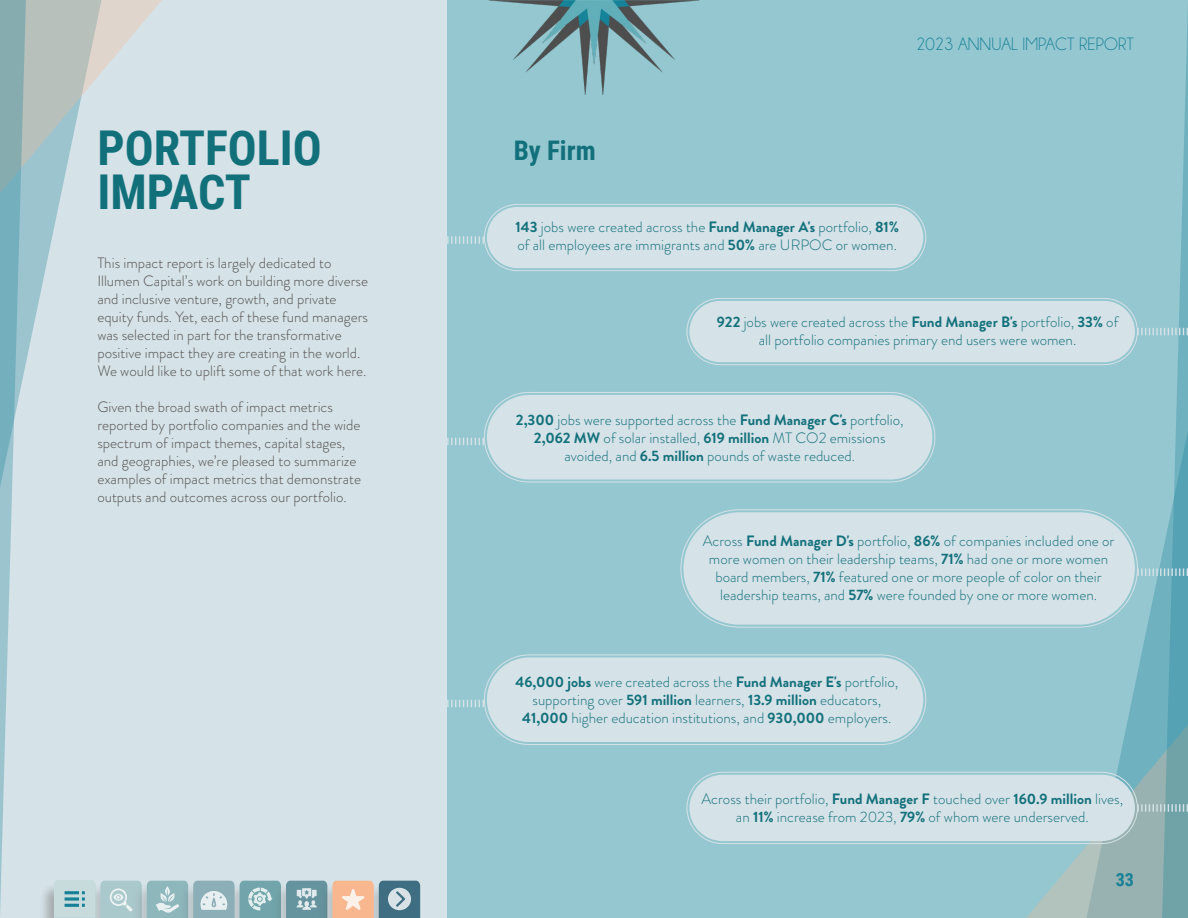
<style>
.page{position:relative;width:1188px;height:918px;background:#fff}
.page>*{position:absolute;margin:0;border:0;box-sizing:border-box;transform-origin:0 0}
.t1{font:700 48px/43.5px "Roboto Condensed";color:#12707b}
.t2{font:700 27px "Roboto Condensed";color:#12707b}
.t3{font:18px "Champagne&Limousines";color:#168097}
.t4{font:700 18px "Roboto Condensed";color:#168097}
.t5{font:300 15px/18px "Brandon Grotesque";color:#12707b;text-align:center}
.t6{font:300 15px/18px "Brandon Grotesque";color:#55514f}
.s1{font-weight:700}
</style>
<div class="page">
<div style="left:446px;top:0;width:742px;height:918px;background:#95c7d0"></div>
<div style="left:0;top:0;width:446px;height:918px;background:#d5e2e7"></div>
<img style="left:488px;top:0;width:212px;height:94px">
<div style="left:364px;top:883px;width:57px;height:35px;background:#b7cad2"></div>
<svg style="left:0;top:0;width:420px;height:918px"></svg>
<div style="left:487px;top:207px;width:436px;height:61px;background:#d5e2e7;border-radius:31px"></div>
<div style="left:484px;top:204px;width:442px;height:67px;border:1px solid #d5e2e7;border-radius:33px"></div>
<div style="left:489px;top:209px;width:432px;height:57px;border:1px solid #d5e2e7;border-radius:28px"></div>
<div style="left:487px;top:657px;width:436px;height:85px;background:#d5e2e7;border-radius:42px"></div>
<div style="left:484px;top:654px;width:442px;height:91px;border:1px solid #d5e2e7;border-radius:45px"></div>
<div style="left:489px;top:659px;width:432px;height:81px;border:1px solid #d5e2e7;border-radius:40px"></div>
<div style="left:487px;top:395px;width:445px;height:85px;background:#d5e2e7;border-radius:42px"></div>
<div style="left:484px;top:392px;width:451px;height:91px;border:1px solid #d5e2e7;border-radius:45px"></div>
<div style="left:489px;top:397px;width:441px;height:81px;border:1px solid #d5e2e7;border-radius:40px"></div>
<div style="left:689px;top:301px;width:446px;height:61px;background:#d5e2e7;border-radius:31px"></div>
<div style="left:686px;top:298px;width:452px;height:67px;border:1px solid #d5e2e7;border-radius:33px"></div>
<div style="left:691px;top:303px;width:442px;height:57px;border:1px solid #d5e2e7;border-radius:28px"></div>
<div style="left:683px;top:512px;width:452px;height:113px;background:#d5e2e7;border-radius:56px"></div>
<div style="left:680px;top:509px;width:458px;height:119px;border:1px solid #d5e2e7;border-radius:59px"></div>
<div style="left:685px;top:514px;width:448px;height:109px;border:1px solid #d5e2e7;border-radius:54px"></div>
<div style="left:689px;top:775px;width:446px;height:66px;background:#d5e2e7;border-radius:33px"></div>
<div style="left:686px;top:772px;width:452px;height:72px;border:1px solid #d5e2e7;border-radius:36px"></div>
<div style="left:691px;top:777px;width:442px;height:62px;border:1px solid #d5e2e7;border-radius:31px"></div>
<svg style="left:447px;top:236px;width:37px;height:8px"></svg>
<svg style="left:447px;top:438px;width:37px;height:7px"></svg>
<svg style="left:447px;top:700px;width:37px;height:7px"></svg>
<svg style="left:1026px;top:10px;width:162px;height:908px"></svg>
<h1 class="t1" style="left:97px;top:125px;width:226px">PORTFOLIO<br>IMPACT</h1>
<p class="t6" style="left:97px;top:253px;width:272px">This impact report is largely dedicated to Illumen Capital’s work on building more diverse and inclusive venture, growth, and private equity funds. Yet, each of these fund managers was selected in part for the transformative positive impact they are creating in the world.<br>We would like to uplift some of that work here.</p>
<p class="t6" style="left:97px;top:397px;width:265px">Given the broad swath of impact metrics reported by portfolio companies and the wide spectrum of impact themes, capital stages, and geographies, we’re pleased to summarize examples of impact metrics that demonstrate outputs and outcomes across our portfolio.</p>
<p class="t3" style="left:916px;top:35px;width:219px">2023 ANNUAL IMPACT REPORT</p>
<h2 class="t2" style="left:514px;top:132px;width:84px">By Firm</h2>
<p class="t5" style="left:516px;top:218px;width:385px;text-align:left"><span class="s1">143</span> jobs were created across the <span class="s1">Fund Manager A's</span> portfolio, <span class="s1">81% </span>of all employees are immigrants and <span class="s1">50%</span> are URPOC or women.</p>
<p class="t5" style="left:717px;top:313px;width:403px"><span class="s1">922</span> jobs were created across the <span class="s1">Fund Manager B's</span> portfolio, <span class="s1">33%</span> of all portfolio companies primary end users were women.</p>
<p class="t5" style="left:516px;top:411px;width:389px"><span class="s1">2,300</span> jobs were supported across the <span class="s1">Fund Manager C's</span> portfolio,<br><span class="s1">2,062 MW</span> of solar installed, <span class="s1">619 million</span> MT CO2 emissions avoided, and <span class="s1">6.5 million</span> pounds of waste reduced.</p>
<p class="t5" style="left:703px;top:532px;width:413px">Across <span class="s1">Fund Manager D's</span> portfolio, <span class="s1">86%</span> of companies included one or more women on their leadership teams, <span class="s1">71%</span> had one or more women board members, <span class="s1">71%</span> featured one or more people of color on their leadership teams, and <span class="s1">57%</span> were founded by one or more women.</p>
<p class="t5" style="left:515px;top:673px;width:384px"><span class="s1">46,000 jobs</span> were created across the <span class="s1">Fund Manager E's</span> portfolio, supporting over <span class="s1">591 million</span> learners, <span class="s1">13.9 million</span> educators,<br><span class="s1">41,000</span> higher education institutions, and <span class="s1">930,000</span> employers.</p>
<p class="t5" style="left:701px;top:790px;width:423px">Across their portfolio, <span class="s1">Fund Manager F</span> touched over <span class="s1">160.9 million</span> lives, an <span class="s1">11%</span> increase from 2023, <span class="s1">79%</span> of whom were underserved.</p>
<p class="t4" style="left:1116px;top:867px;width:20px">33</p>
</div>
